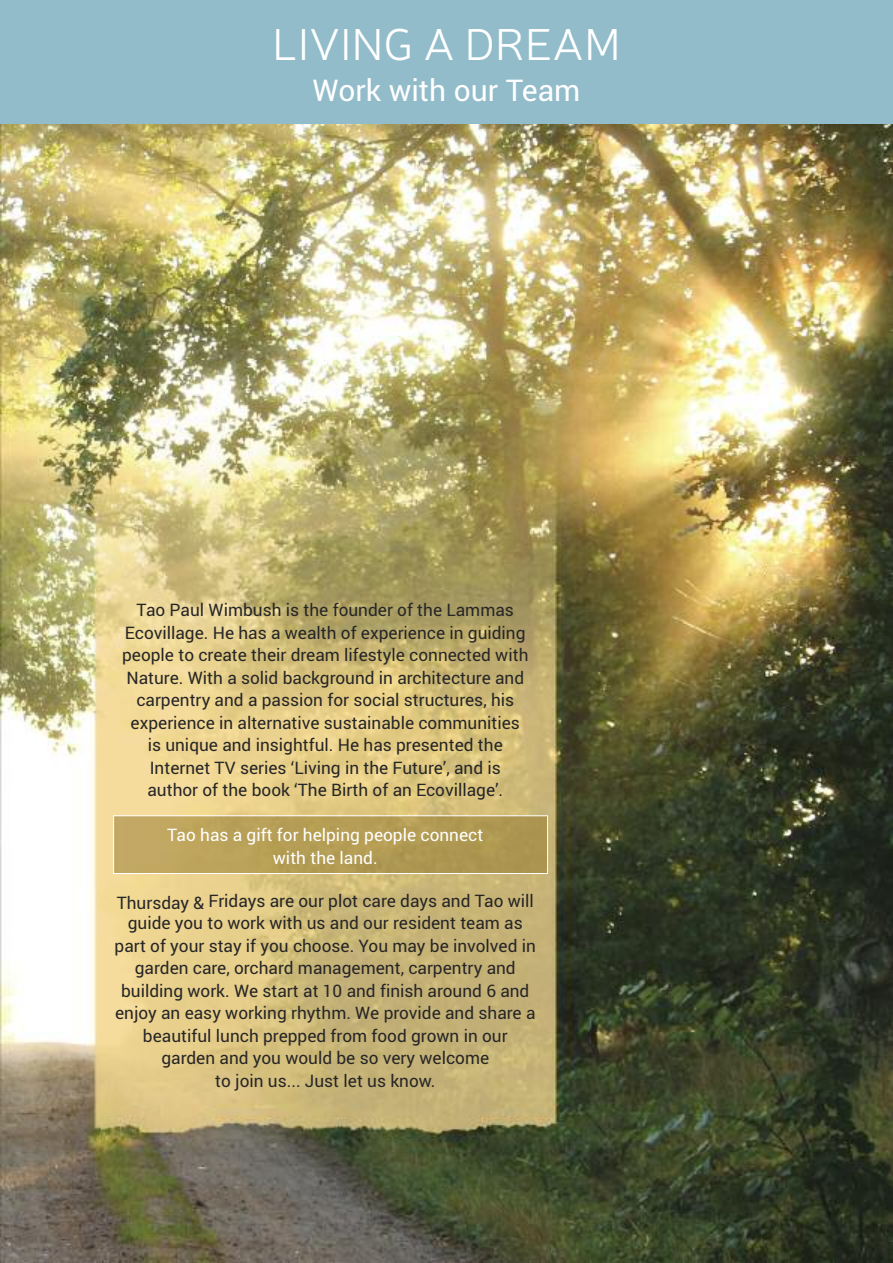
<style>
.page{position:relative;width:893px;height:1263px;background:#fff}
.page>*{position:absolute;margin:0;border:0;box-sizing:border-box;transform-origin:0 0}
.t1{font:300 45px "Neris";letter-spacing:.01em;color:#fff}
.t2{font:30px "Roboto";color:#fff}
.t3{font:17.25px/22.5px "Roboto";color:#272627;text-align:center}
.t4{font:17.25px/22.5px "Roboto";color:#fff;text-align:center}
</style>
<div class="page">
<img style="left:0;top:123px;width:893px;height:1140px">
<div style="left:0;top:0;width:893px;height:123px;background:#92bcca"></div>
<img style="left:115px;top:817px;width:431px;height:55px">
<div style="left:113px;top:815px;width:435px;height:59px;border:1px solid #fff"></div>
<h1 class="t1" style="left:272px;top:28px;width:350px">LIVING A DREAM</h1>
<h2 class="t2" style="left:312px;top:73px;width:270px">Work with our Team</h2>
<p class="t3" style="left:122px;top:599px;width:408px">Tao Paul Wimbush is the founder of the Lammas Ecovillage. He has a wealth of experience in guiding people to create their dream lifestyle connected with Nature. With a solid background in architecture and carpentry and a passion for social structures, his experience in alternative sustainable communities is unique and insightful. He has presented the Internet TV series ‘Living in the Future’, and is<br>author of the book ‘The Birth of an Ecovillage’.</p>
<p class="t4" style="left:167px;top:824px;width:318px">Tao has a gift for helping people connect with the land.</p>
<p class="t3" style="left:115px;top:890px;width:423px">Thursday &amp; Fridays are our plot care days and Tao will guide you to work with us and our resident team as part of your stay if you choose. You may be involved in garden care, orchard management, carpentry and building work. We start at 10 and finish around 6 and enjoy an easy working rhythm. We provide and share a beautiful lunch prepped from food grown in our garden and you would be so very welcome<br>to join us... Just let us know.</p>
</div>
